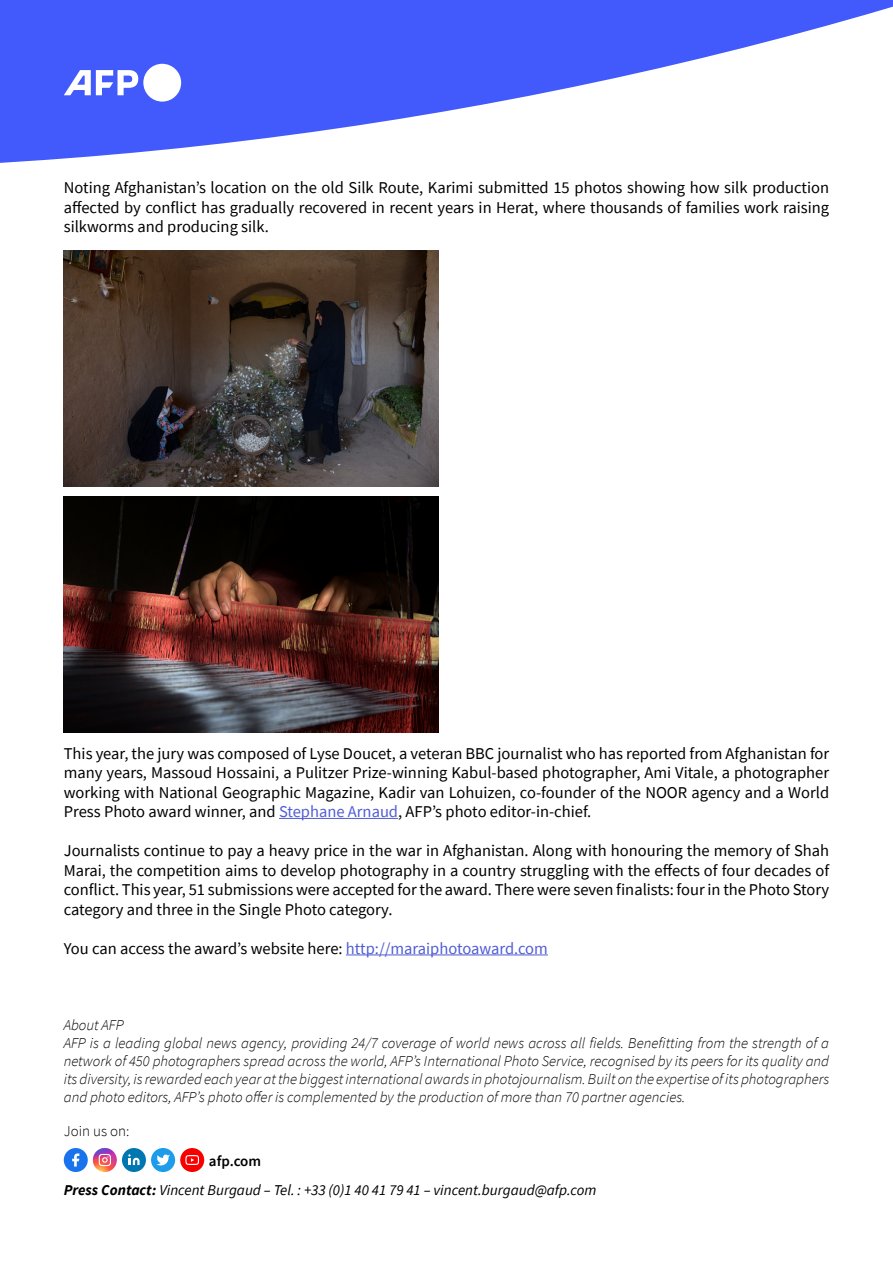
<style>
.page{position:relative;width:893px;height:1263px;background:#fff}
.page>*{position:absolute;margin:0;border:0;box-sizing:border-box;transform-origin:0 0}
.t1{font:16.5px/19.5px "Source Sans Pro";color:#000;text-align:justify}
.t2{font:italic 300 15px/18px "Source Sans Pro";color:#000}
.t3{font:italic 15px "Source Sans Pro";color:#000}
.t4{font:300 15px "Source Sans Pro";color:#000}
.t5{font:600 15px "Source Sans Pro";color:#000}
.s1{color:#4f5cd6}
.s2{font-weight:700}
</style>
<div class="page">
<svg style="left:0;top:0;width:893px;height:163px;fill:#425afb"></svg>
<hr style="left:279px;top:818px;width:119px;height:1px;background:#4f5cd6">
<hr style="left:346px;top:954px;width:202px;height:1px;background:#4f5cd6">
<svg style="left:64px;top:64px;width:117px;height:38px"></svg>
<div style="left:64px;top:1148px;width:24px;height:24px;background:#1873ec;border-radius:50%"></div>
<svg style="left:72px;top:1153px;width:7px;height:13px"></svg>
<div style="left:151px;top:1148px;width:24px;height:24px;background:#1c9ceb;border-radius:50%"></div>
<svg style="left:156px;top:1154px;width:14px;height:12px"></svg>
<div style="left:122px;top:1148px;width:24px;height:24px;background:#0077b1;border-radius:50%"></div>
<svg style="left:128px;top:1154px;width:12px;height:11px"></svg>
<svg style="left:93px;top:1148px;width:24px;height:24px"></svg>
<div style="left:180px;top:1148px;width:24px;height:24px;background:#f70000;border-radius:50%"></div>
<svg style="left:185px;top:1155px;width:14px;height:10px"></svg>
<img style="left:64px;top:251px;width:374px;height:236px">
<img style="left:64px;top:496px;width:374px;height:236px">
<p class="t1" style="left:64px;top:178px;width:767px">Noting Afghanistan’s location on the old Silk Route, Karimi submitted 15 photos showing how silk production affected by conflict has gradually recovered in recent years in Herat, where thousands of families work raising silkworms and producing silk.</p>
<p class="t1" style="left:64px;top:743px;width:767px">This year, the jury was composed of Lyse Doucet, a veteran BBC journalist who has reported from Afghanistan for many years, Massoud Hossaini, a Pulitzer Prize-winning Kabul-based photographer, Ami Vitale, a photographer working with National Geographic Magazine, Kadir van Lohuizen, co-founder of the NOOR agency and a World Press Photo award winner, and <span class="s1">Stephane Arnaud</span>, AFP’s photo editor-in-chief.</p>
<p class="t1" style="left:64px;top:841px;width:767px">Journalists continue to pay a heavy price in the war in Afghanistan. Along with honouring the memory of Shah Marai, the competition aims to develop photography in a country struggling with the effects of four decades of conflict. This year, 51 submissions were accepted for the award. There were seven finalists: four in the Photo Story category and three in the Single Photo category.</p>
<p class="t1" style="left:64px;top:938px;width:486px">You can access the award’s website here: <span class="s1">http://maraiphotoaward.com</span></p>
<p class="t2" style="left:64px;top:1015px;width:767px">About AFP<br>AFP is a leading global news agency, providing 24/7 coverage of world news across all fields. Benefitting from the strength of a network of 450 photographers spread across the world, AFP’s International Photo Service, recognised by its peers for its quality and its diversity, is rewarded each year at the biggest international awards in photojournalism. Built on the expertise of its photographers and photo editors, AFP’s photo offer is complemented by the production of more than 70 partner agencies.</p>
<p class="t4" style="left:64px;top:1121px;width:67px">Join us on:</p>
<p class="t5" style="left:209px;top:1151px;width:54px">afp.com</p>
<p class="t3" style="left:64px;top:1180px;width:534px"><span class="s2">Press Contact:</span> Vincent Burgaud – Tel. : +33 (0)1 40 41 79 41 – vincent.burgaud@afp.com</p>
</div>
